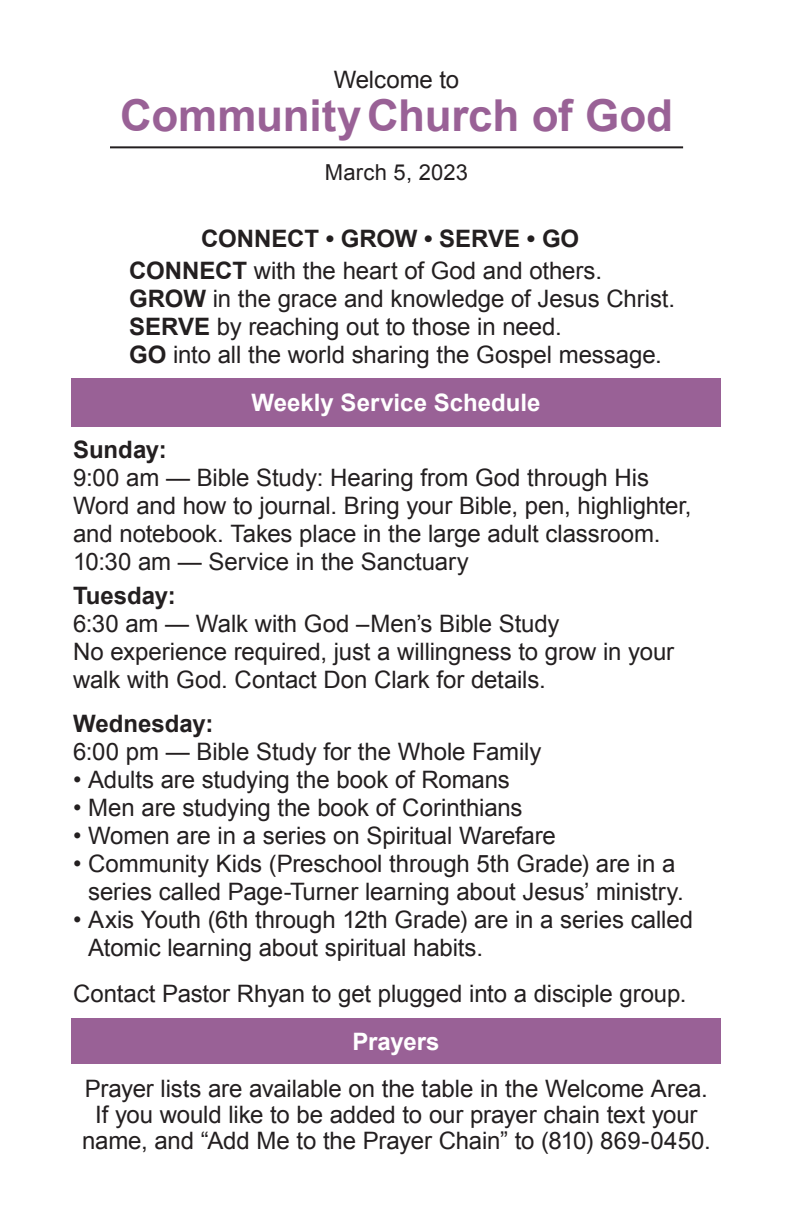
<style>
.page{position:relative;width:792px;height:1224px;background:#fff}
.page>*{position:absolute;margin:0;border:0;box-sizing:border-box;transform-origin:0 0}
.t1{font:700 44px "Arial";letter-spacing:-.005em;color:#996196}
.t2{font:24px/28px "Arial";letter-spacing:-.005em;color:#231f20}
.t3{font:700 24px/32px "Arial";letter-spacing:-.005em;color:#231f20}
.t4{font:700 24px "Arial";color:#fff}
.t5{font:22px "Arial";letter-spacing:.01em;color:#231f20}
.s1{font-weight:400}
.s2{font-weight:700}
</style>
<div class="page">
<hr style="left:110px;top:146px;width:573px;height:2px;background:#231f20">
<div style="left:71px;top:378px;width:650px;height:49px;background:#996196"></div>
<div style="left:71px;top:1019px;width:650px;height:45px;background:#996196"></div>
<p class="t2" style="left:334px;top:66px;width:127px">Welcome to</p>
<h1 class="t1" style="left:120px;top:86px;width:555px">CommunityChurch of God</h1>
<p class="t5" style="left:325px;top:158px;width:145px">March 5, 2023</p>
<p class="t3" style="left:129px;top:224px;width:474px;text-indent:72px">CONNECT • GROW • SERVE • GO<br>CONNECT <span class="s1">with the heart of God and others.</span></p>
<p class="t2" style="left:129px;top:285px;width:547px"><span class="s2">GROW</span> in the grace and knowledge of Jesus Christ.<br><span class="s2">SERVE</span> by reaching out to those in need.<br><span class="s2">GO</span> into all the world sharing the Gospel message.</p>
<p class="t4" style="left:252px;top:387px;width:290px">Weekly Service Schedule</p>
<p class="t3" style="left:73px;top:434px;width:95px">Sunday:</p>
<p class="t2" style="left:73px;top:463px;width:620px">9:00 am — Bible Study: Hearing from God through His Word and how to journal. Bring your Bible, pen, highlighter, and notebook. Takes place in the large adult classroom.<br>10:30 am — Service in the Sanctuary</p>
<p class="t3" style="left:73px;top:580px;width:104px">Tuesday:</p>
<p class="t2" style="left:73px;top:609px;width:603px">6:30 am — Walk with God –Men’s Bible Study<br>No experience required, just a willingness to grow in your walk with God. Contact Don Clark for details.</p>
<p class="t3" style="left:73px;top:708px;width:142px">Wednesday:</p>
<p class="t2" style="left:73px;top:737px;width:470px">6:00 pm — Bible Study for the Whole Family</p>
<p class="t2" style="left:73px;top:765px;width:438px">• Adults are studying the book of Romans</p>
<p class="t2" style="left:73px;top:793px;width:451px">• Men are studying the book of Corinthians</p>
<p class="t2" style="left:73px;top:821px;width:484px">• Women are in a series on Spiritual Warefare</p>
<p class="t2" style="left:88px;top:849px;width:597px;text-indent:-15px">• Community Kids (Preschool through 5th Grade) are in a series called Page-Turner learning about Jesus’ ministry.</p>
<p class="t2" style="left:88px;top:905px;width:606px;text-indent:-15px">• Axis Youth (6th through 12th Grade) are in a series called<br>Atomic learning about spiritual habits.</p>
<p class="t2" style="left:73px;top:979px;width:615px">Contact Pastor Rhyan to get plugged into a disciple group.</p>
<p class="t4" style="left:352px;top:1026px;width:89px">Prayers</p>
<p class="t2" style="left:82px;top:1076px;width:630px;line-height:26px;text-align:center">Prayer lists are available on the table in the Welcome Area.<br>If you would like to be added to our prayer chain text your name, and “Add Me to the Prayer Chain” to (810) 869-0450.</p>
</div>
